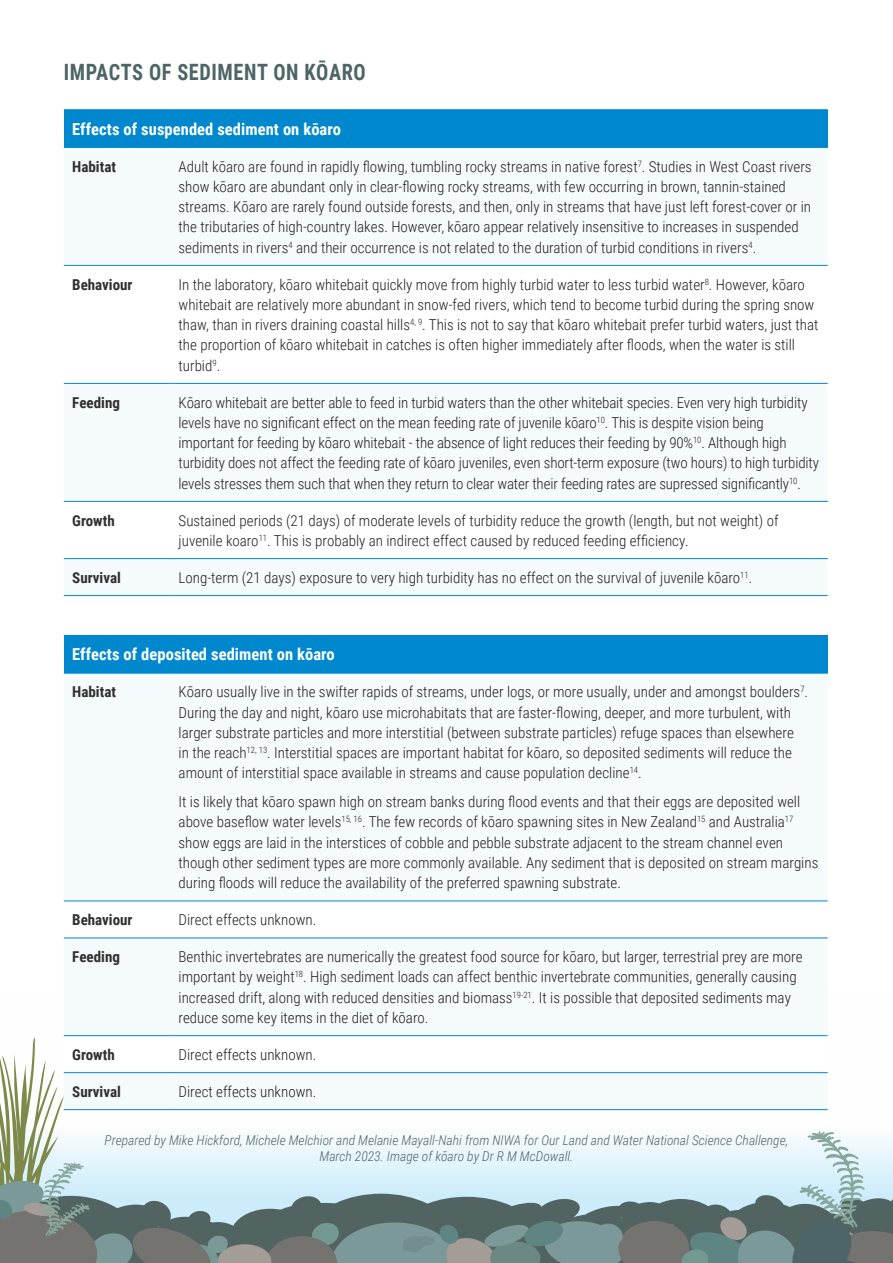
<style>
.page{position:relative;width:893px;height:1263px;background:#fff}
.page>*{position:absolute;margin:0;border:0;box-sizing:border-box;transform-origin:0 0}
.t1{font:700 22.5px "Roboto Condensed";letter-spacing:.03em;color:#4d6566;scale:.9 1}
.t2{font:700 16.5px "Roboto Condensed";letter-spacing:.005em;color:#fff}
.t3{font:300 15px/20.2px "Roboto Condensed";color:#231f20}
.t4{font:700 15px "Roboto Condensed";color:#312f30}
.t5{font:italic 300 13.5px/16.5px "Roboto Condensed";color:#4d6566;text-align:center}
</style>
<div class="page">
<svg style="left:0;top:1037px;width:893px;height:226px"></svg>
<div style="left:64px;top:110px;width:764px;height:37px;background:#0088ce"></div>
<div style="left:64px;top:264px;width:764px;height:296px;background:#f5fafd"></div>
<svg style="left:64px;top:266px;width:764px;height:117px"></svg>
<svg style="left:64px;top:502px;width:764px;height:56px"></svg>
<hr style="left:64px;top:109px;width:106px;height:1px;background:#0088ce">
<hr style="left:170px;top:109px;width:658px;height:1px;background:#0088ce">
<hr style="left:64px;top:147px;width:106px;height:1px;background:#0088ce">
<hr style="left:170px;top:147px;width:658px;height:1px;background:#0088ce">
<hr style="left:64px;top:265px;width:106px;height:1px;background:#0088ce">
<hr style="left:170px;top:265px;width:658px;height:1px;background:#0088ce">
<hr style="left:64px;top:383px;width:106px;height:1px;background:#0088ce">
<hr style="left:170px;top:383px;width:658px;height:1px;background:#0088ce">
<hr style="left:64px;top:501px;width:106px;height:1px;background:#0088ce">
<hr style="left:170px;top:501px;width:658px;height:1px;background:#0088ce">
<hr style="left:64px;top:558px;width:106px;height:1px;background:#0088ce">
<hr style="left:170px;top:558px;width:658px;height:1px;background:#0088ce">
<hr style="left:64px;top:595px;width:106px;height:1px;background:#0088ce">
<hr style="left:170px;top:595px;width:658px;height:1px;background:#0088ce">
<div style="left:64px;top:635px;width:764px;height:38px;background:#0088ce"></div>
<div style="left:64px;top:1073px;width:764px;height:36px;background:#f5fafd"></div>
<svg style="left:64px;top:901px;width:764px;height:171px;fill:#f5fafd"></svg>
<hr style="left:64px;top:673px;width:106px;height:1px;background:#0088ce">
<hr style="left:170px;top:673px;width:658px;height:1px;background:#0088ce">
<hr style="left:64px;top:900px;width:106px;height:1px;background:#0088ce">
<hr style="left:170px;top:900px;width:658px;height:1px;background:#0088ce">
<hr style="left:64px;top:937px;width:106px;height:1px;background:#0088ce">
<hr style="left:170px;top:937px;width:658px;height:1px;background:#0088ce">
<hr style="left:64px;top:1035px;width:106px;height:1px;background:#0088ce">
<hr style="left:170px;top:1035px;width:658px;height:1px;background:#0088ce">
<hr style="left:64px;top:1072px;width:106px;height:1px;background:#0088ce">
<hr style="left:170px;top:1072px;width:658px;height:1px;background:#0088ce">
<hr style="left:64px;top:1109px;width:106px;height:1px;background:#0088ce">
<hr style="left:170px;top:1109px;width:658px;height:1px;background:#0088ce">
<h1 class="t1" style="left:64px;top:56px;width:337px">IMPACTS OF SEDIMENT ON KŌARO</h1>
<p class="t2" style="left:72px;top:117px;width:270px">Effects of suspended sediment on kōaro</p>
<p class="t4" style="left:72px;top:156px;width:45px">Habitat</p>
<p class="t3" style="left:179px;top:156px;width:635px">Adult kōaro are found in rapidly flowing, tumbling rocky streams in native forest<sup>7</sup>. Studies in West Coast rivers show kōaro are abundant only in clear-flowing rocky streams, with few occurring in brown, tannin-stained streams. Kōaro are rarely found outside forests, and then, only in streams that have just left forest-cover or in the tributaries of high-country lakes. However, kōaro appear relatively insensitive to increases in suspended sediments in rivers<sup>4</sup> and their occurrence is not related to the duration of turbid conditions in rivers<sup>4</sup>.</p>
<p class="t4" style="left:72px;top:274px;width:62px">Behaviour</p>
<p class="t3" style="left:179px;top:274px;width:641px">In the laboratory, kōaro whitebait quickly move from highly turbid water to less turbid water<sup>8</sup>. However, kōaro whitebait are relatively more abundant in snow-fed rivers, which tend to become turbid during the spring snow thaw, than in rivers draining coastal hills<sup>4,</sup> <sup>9</sup>. This is not to say that kōaro whitebait prefer turbid waters, just that the proportion of kōaro whitebait in catches is often higher immediately after floods, when the water is still turbid<sup>9</sup>.</p>
<p class="t4" style="left:72px;top:392px;width:49px">Feeding</p>
<p class="t3" style="left:179px;top:392px;width:642px">Kōaro whitebait are better able to feed in turbid waters than the other whitebait species. Even very high turbidity levels have no significant effect on the mean feeding rate of juvenile kōaro<sup>10</sup>. This is despite vision being important for feeding by kōaro whitebait - the absence of light reduces their feeding by 90%<sup>10</sup>. Although high turbidity does not affect the feeding rate of kōaro juveniles, even short-term exposure (two hours) to high turbidity levels stresses them such that when they return to clear water their feeding rates are supressed significantly<sup>10</sup>.</p>
<p class="t4" style="left:72px;top:510px;width:44px">Growth</p>
<p class="t3" style="left:179px;top:510px;width:601px">Sustained periods (21 days) of moderate levels of turbidity reduce the growth (length, but not weight) of juvenile koaro<sup>11</sup>. This is probably an indirect effect caused by reduced feeding efficiency.</p>
<p class="t4" style="left:72px;top:567px;width:50px">Survival</p>
<p class="t3" style="left:179px;top:567px;width:575px">Long-term (21 days) exposure to very high turbidity has no effect on the survival of juvenile kōaro<sup>11</sup>.</p>
<p class="t2" style="left:72px;top:643px;width:264px">Effects of deposited sediment on kōaro</p>
<p class="t4" style="left:72px;top:681px;width:45px">Habitat</p>
<p class="t3" style="left:179px;top:681px;width:631px">Kōaro usually live in the swifter rapids of streams, under logs, or more usually, under and amongst boulders<sup>7</sup>.<br>During the day and night, kōaro use microhabitats that are faster-flowing, deeper, and more turbulent, with larger substrate particles and more interstitial (between substrate particles) refuge spaces than elsewhere<br>in the reach<sup>12,</sup> <sup>13</sup>. Interstitial spaces are important habitat for kōaro, so deposited sediments will reduce the amount of interstitial space available in streams and cause population decline<sup>14</sup>.</p>
<p class="t3" style="left:179px;top:791px;width:641px">It is likely that kōaro spawn high on stream banks during flood events and that their eggs are deposited well above baseflow water levels<sup>15,</sup> <sup>16</sup>. The few records of kōaro spawning sites in New Zealand<sup>15</sup> and Australia<sup>17 </sup>show eggs are laid in the interstices of cobble and pebble substrate adjacent to the stream channel even though other sediment types are more commonly available. Any sediment that is deposited on stream margins during floods will reduce the availability of the preferred spawning substrate.</p>
<p class="t4" style="left:72px;top:909px;width:62px">Behaviour</p>
<p class="t3" style="left:179px;top:909px;width:139px">Direct effects unknown.</p>
<p class="t4" style="left:72px;top:946px;width:49px">Feeding</p>
<p class="t3" style="left:179px;top:946px;width:626px">Benthic invertebrates are numerically the greatest food source for kōaro, but larger, terrestrial prey are more important by weight<sup>18</sup>. High sediment loads can affect benthic invertebrate communities, generally causing increased drift, along with reduced densities and biomass<sup>19-21</sup>. It is possible that deposited sediments may reduce some key items in the diet of kōaro.</p>
<p class="t4" style="left:72px;top:1044px;width:44px">Growth</p>
<p class="t3" style="left:179px;top:1044px;width:139px">Direct effects unknown.</p>
<p class="t4" style="left:72px;top:1081px;width:50px">Survival</p>
<p class="t3" style="left:179px;top:1081px;width:139px">Direct effects unknown.</p>
<p class="t5" style="left:105px;top:1131px;width:685px">Prepared by Mike Hickford, Michele Melchior and Melanie Mayall-Nahi from NIWA for Our Land and Water National Science Challenge,<br>March 2023. Image of kōaro by Dr R M McDowall.</p>
</div>
